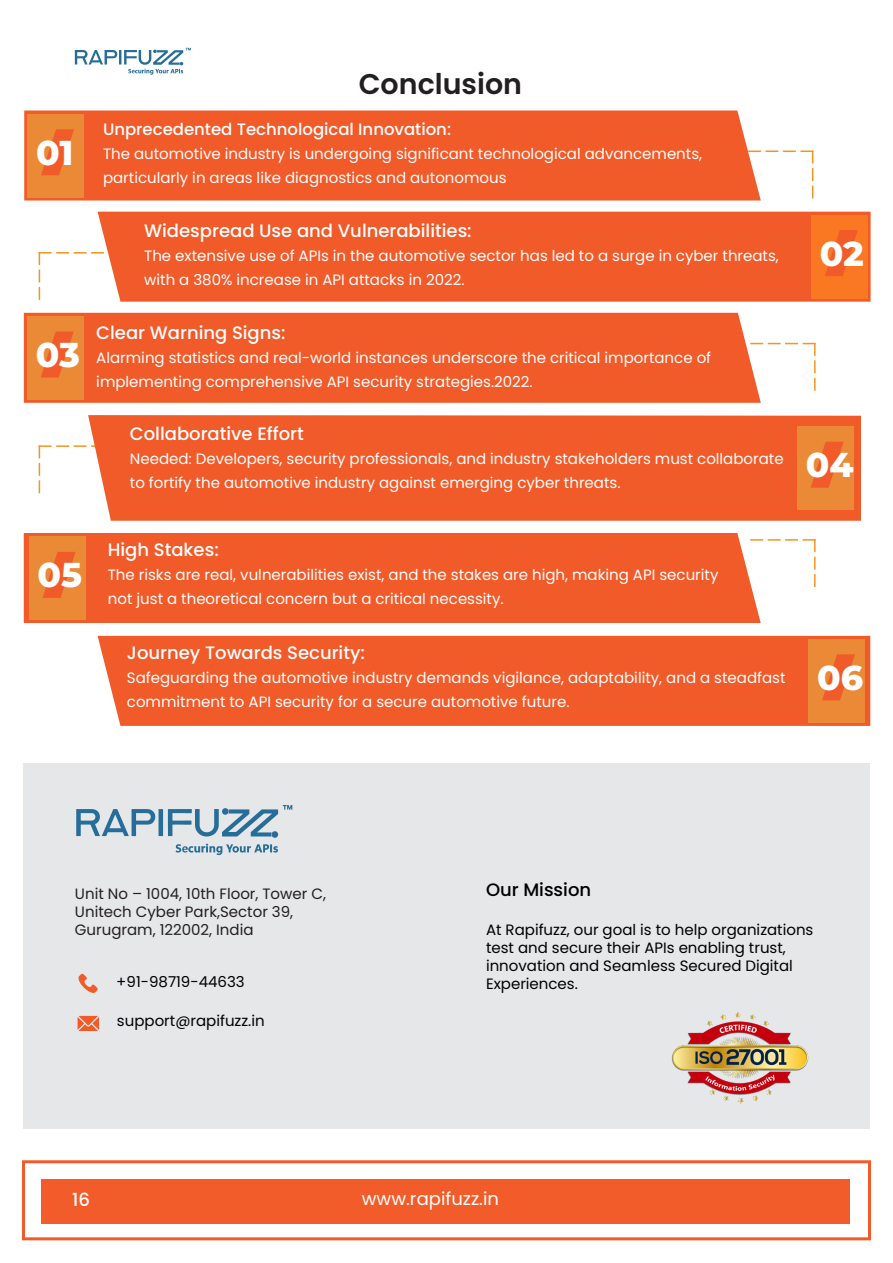
<style>
.page{position:relative;width:893px;height:1263px;background:#fff}
.page>*{position:absolute;margin:0;border:0;box-sizing:border-box;transform-origin:0 0}
.t1{font:800 34.5px "Montserrat";letter-spacing:-.005em;color:#fff}
.t2{font:600 28.5px "Poppins";color:#231f20}
.t3{font:500 18px "Poppins";color:#fff}
.t4{font:18px "Poppins";color:#fff}
.t5{font:500 18px "Poppins";color:#000}
.t6{font:500 16.5px "Poppins";color:#fff}
.t7{font:15px/24px "Poppins";color:#fff}
.t8{font:15px/18px "Poppins";color:#000}
.t9{font:15px/18px "Poppins";color:#231f20}
</style>
<div class="page">
<div style="left:24px;top:110px;width:737px;height:90px;background:#f15a29"></div>
<div style="left:28px;top:114px;width:56px;height:83px;background:#ea8a36"></div>
<svg style="left:41px;top:129px;width:33px;height:46px"></svg>
<div style="left:98px;top:212px;width:773px;height:90px;background:#f15a29"></div>
<div style="left:811px;top:215px;width:57px;height:83px;background:#fa7822"></div>
<svg style="left:825px;top:230px;width:33px;height:46px"></svg>
<div style="left:24px;top:313px;width:737px;height:90px;background:#f15a29"></div>
<div style="left:27px;top:316px;width:57px;height:84px;background:#ea8a36"></div>
<svg style="left:41px;top:331px;width:33px;height:46px"></svg>
<div style="left:24px;top:533px;width:737px;height:90px;background:#f15a29"></div>
<div style="left:29px;top:537px;width:57px;height:83px;background:#ea8a36"></div>
<svg style="left:43px;top:552px;width:33px;height:46px"></svg>
<div style="left:98px;top:636px;width:772px;height:90px;background:#f15a29"></div>
<div style="left:808px;top:639px;width:57px;height:83px;background:#ea8a36"></div>
<svg style="left:822px;top:654px;width:33px;height:46px"></svg>
<svg style="left:39px;top:252px;width:65px;height:48px"></svg>
<svg style="left:39px;top:445px;width:48px;height:48px"></svg>
<svg style="left:75px;top:48px;width:116px;height:27px"></svg>
<svg style="left:748px;top:151px;width:65px;height:47px"></svg>
<svg style="left:750px;top:343px;width:66px;height:48px"></svg>
<svg style="left:750px;top:539px;width:66px;height:48px"></svg>
<div style="left:88px;top:415px;width:773px;height:106px;background:#f15a29"></div>
<div style="left:797px;top:427px;width:57px;height:83px;background:#ea8a36"></div>
<svg style="left:811px;top:442px;width:33px;height:46px"></svg>
<div style="left:23px;top:763px;width:847px;height:366px;background:#e6e7e8"></div>
<div style="left:272px;top:831px;width:6px;height:7px;background:#266e99;border-radius:50%"></div>
<svg style="left:76px;top:805px;width:216px;height:31px"></svg>
<svg style="left:176px;top:844px;width:102px;height:11px"></svg>
<svg style="left:78px;top:973px;width:20px;height:20px"></svg>
<svg style="left:78px;top:1016px;width:21px;height:15px"></svg>
<img style="left:671px;top:1012px;width:138px;height:92px">
<div style="left:41px;top:1179px;width:809px;height:44px;background:#f15c2a"></div>
<div style="left:22px;top:1160px;width:849px;height:80px;border:3px solid #f15a29"></div>
<h1 class="t1" style="left:36px;top:127px;width:39px">01</h1>
<h1 class="t1" style="left:36px;top:330px;width:46px">03</h1>
<h2 class="t2" style="left:359px;top:67px;width:165px">Conclusion</h2>
<p class="t6" style="left:103px;top:119px;width:350px">Unprecedented Technological Innovation:</p>
<p class="t7" style="left:103px;top:141px;width:601px">The automotive industry is undergoing significant technological advancements, particularly in areas like diagnostics and autonomous</p>
<p class="t3" style="left:144px;top:220px;width:329px">Widespread Use and Vulnerabilities:</p>
<p class="t7" style="left:144px;top:243px;width:636px">The extensive use of APIs in the automotive sector has led to a surge in cyber threats, with a 380% increase in API attacks in 2022.</p>
<p class="t3" style="left:96px;top:322px;width:191px">Clear Warning Signs:</p>
<p class="t7" style="left:96px;top:346px;width:616px">Alarming statistics and real-world instances underscore the critical importance of implementing comprehensive API security strategies.2022.</p>
<p class="t3" style="left:130px;top:423px;width:175px">Collaborative Effort</p>
<p class="t7" style="left:130px;top:446px;width:655px">Needed: Developers, security professionals, and industry stakeholders must collaborate to fortify the automotive industry against emerging cyber threats.</p>
<h1 class="t1" style="left:820px;top:228px;width:46px">02</h1>
<h1 class="t1" style="left:806px;top:440px;width:49px">04</h1>
<h1 class="t1" style="left:38px;top:550px;width:46px">05</h1>
<p class="t3" style="left:108px;top:540px;width:112px">High Stakes:</p>
<p class="t7" style="left:108px;top:563px;width:612px">The risks are real, vulnerabilities exist, and the stakes are high, making API security not just a theoretical concern but a critical necessity.</p>
<p class="t3" style="left:127px;top:642px;width:239px">Journey Towards Security:</p>
<p class="t7" style="left:127px;top:666px;width:660px">Safeguarding the automotive industry demands vigilance, adaptability, and a steadfast commitment to API security for a secure automotive future.</p>
<h1 class="t1" style="left:817px;top:652px;width:48px">06</h1>
<p class="t9" style="left:75px;top:885px;width:253px">Unit No – 1004, 10th Floor, Tower C,<br>Unitech Cyber Park,Sector 39,<br>Gurugram, 122002, India</p>
<p class="t8" style="left:116px;top:973px;width:130px">+91-98719-44633</p>
<p class="t8" style="left:117px;top:1012px;width:149px">support@rapifuzz.in</p>
<p class="t5" style="left:486px;top:879px;width:107px">Our Mission</p>
<p class="t8" style="left:486px;top:921px;width:329px">At Rapifuzz, our goal is to help organizations test and secure their APIs enabling trust, innovation and Seamless Secured Digital Experiences.</p>
<p class="t3" style="left:72px;top:1190px;width:19px">16</p>
<p class="t4" style="left:362px;top:1188px;width:139px">www.rapifuzz.in</p>
</div>
